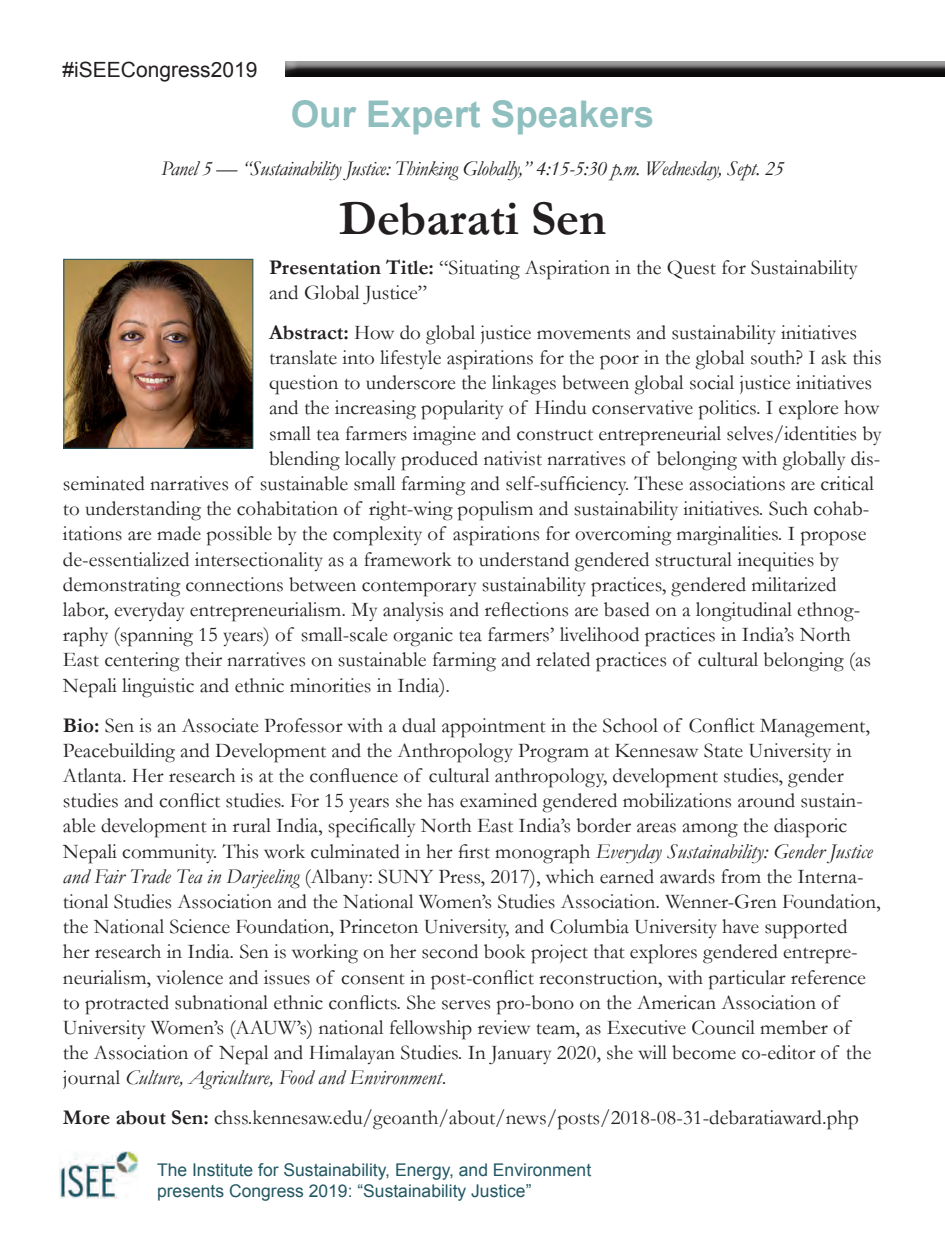
<style>
.page{position:relative;width:945px;height:1260px;background:#fff}
.page>*{position:absolute;margin:0;border:0;box-sizing:border-box;transform-origin:0 0}
.t1{font:700 49px "Garamond";color:#231f20}
.t2{font:700 36.75px "Arial";color:#90bfc0}
.t3{font:21px/25.2px "Garamond";color:#231f20}
.t4{font:italic 21px "Garamond";letter-spacing:-.02em;color:#231f20}
.t5{font:21px "Arial";color:#231f20}
.t6{font:17.5px/21px "Arial";color:#225864}
.s1{font-weight:700}
.s2{font-style:italic}
</style>
<div class="page">
<img style="left:60px;top:1151px;width:79px;height:48px">
<div style="left:285px;top:60px;width:660px;height:14px;background:#9f9d9d"></div>
<div style="left:285px;top:62px;width:660px;height:18px;background:#231f20;opacity:.75"></div>
<img style="left:65px;top:261px;width:186px;height:186px">
<div style="left:63px;top:259px;width:190px;height:190px;border:1px solid #225864"></div>
<p class="t5" style="left:63px;top:56px;width:196px">#iSEECongress2019</p>
<p class="t2" style="left:291px;top:89px;width:365px">Our Expert Speakers</p>
<p class="t4" style="left:161px;top:156px;width:624px">Panel 5 — “Sustainability Justice: Thinking Globally,” 4:15-5:30 p.m. Wednesday, Sept. 25</p>
<p class="t1" style="left:339px;top:189px;width:269px">Debarati Sen</p>
<p class="t3" style="left:269px;top:254px;width:590px"><span class="s1">Presentation Title:</span> “Situating Aspiration in the Quest for Sustainability and Global Justice”</p>
<p class="t3" style="left:269px;top:319px;width:590px"><span class="s1">Abstract:</span> How do global justice movements and sustainability initiatives</p>
<p class="t3" style="left:269px;top:345px;width:614px">translate into lifestyle aspirations for the poor in the global south? I ask this</p>
<p class="t3" style="left:269px;top:370px;width:605px">question to underscore the linkages between global social justice initiatives</p>
<p class="t3" style="left:269px;top:395px;width:612px">and the increasing popularity of Hindu conservative politics. I explore how</p>
<p class="t3" style="left:269px;top:420px;width:614px">small tea farmers imagine and construct entrepreneurial selves/identities by</p>
<p class="t3" style="left:269px;top:445px;width:613px">blending locally produced nativist narratives of belonging with globally dis-</p>
<p class="t3" style="left:63px;top:471px;width:813px">seminated narratives of sustainable small farming and self-sufficiency. These associations are critical</p>
<p class="t3" style="left:63px;top:496px;width:808px">to understanding the cohabitation of right-wing populism and sustainability initiatives. Such cohab-</p>
<p class="t3" style="left:63px;top:521px;width:805px">itations are made possible by the complexity of aspirations for overcoming marginalities. I propose</p>
<p class="t3" style="left:63px;top:546px;width:777px">de-essentialized intersectionality as a framework to understand gendered structural inequities by</p>
<p class="t3" style="left:63px;top:571px;width:775px">demonstrating connections between contemporary sustainability practices, gendered militarized</p>
<p class="t3" style="left:63px;top:597px;width:799px">labor, everyday entrepreneurialism. My analysis and reflections are based on a longitudinal ethnog-</p>
<p class="t3" style="left:63px;top:622px;width:790px">raphy (spanning 15 years) of small-scale organic tea farmers’ livelihood practices in India’s North</p>
<p class="t3" style="left:63px;top:647px;width:810px">East centering their narratives on sustainable farming and related practices of cultural belonging (as</p>
<p class="t3" style="left:63px;top:672px;width:389px">Nepali linguistic and ethnic minorities in India).</p>
<p class="t3" style="left:63px;top:712px;width:819px"><span class="s1">Bio:</span> Sen is an Associate Professor with a dual appointment in the School of Conflict Management, Peacebuilding and Development and the Anthropology Program at Kennesaw State University in Atlanta. Her research is at the confluence of cultural anthropology, development studies, gender studies and conflict studies. For 15 years she has examined gendered mobilizations around sustain&shy;able development in rural India, specifically North East India’s border areas among the diasporic Nepali community. This work culminated in her first monograph <span class="s2">Everyday Sustainability: Gender Justice and Fair Trade Tea in Darjeeling</span> (Albany: SUNY Press, 2017), which earned awards from the Interna&shy;tional Studies Association and the National Women’s Studies Association. Wenner-Gren Foundation, the National Science Foundation, Princeton University, and Columbia University have supported<br>her research in India. Sen is working on her second book project that explores gendered entrepre&shy;neurialism, violence and issues of consent in post-conflict reconstruction, with particular reference to protracted subnational ethnic conflicts. She serves pro-bono on the American Association of University Women’s (AAUW’s) national fellowship review team, as Executive Council member of the Association of Nepal and Himalayan Studies. In January 2020, she will become co-editor of the journal <span class="s2">Culture, Agriculture, Food and Environment</span>.</p>
<p class="t3" style="left:63px;top:1105px;width:797px"><span class="s1">More about Sen:</span> chss.kennesaw.edu/geoanth/about/news/posts/2018-08-31-debaratiaward.php</p>
<p class="t6" style="left:157px;top:1159px;width:436px">The Institute for Sustainability, Energy, and Environment presents Congress 2019: “Sustainability Justice”</p>
</div>
